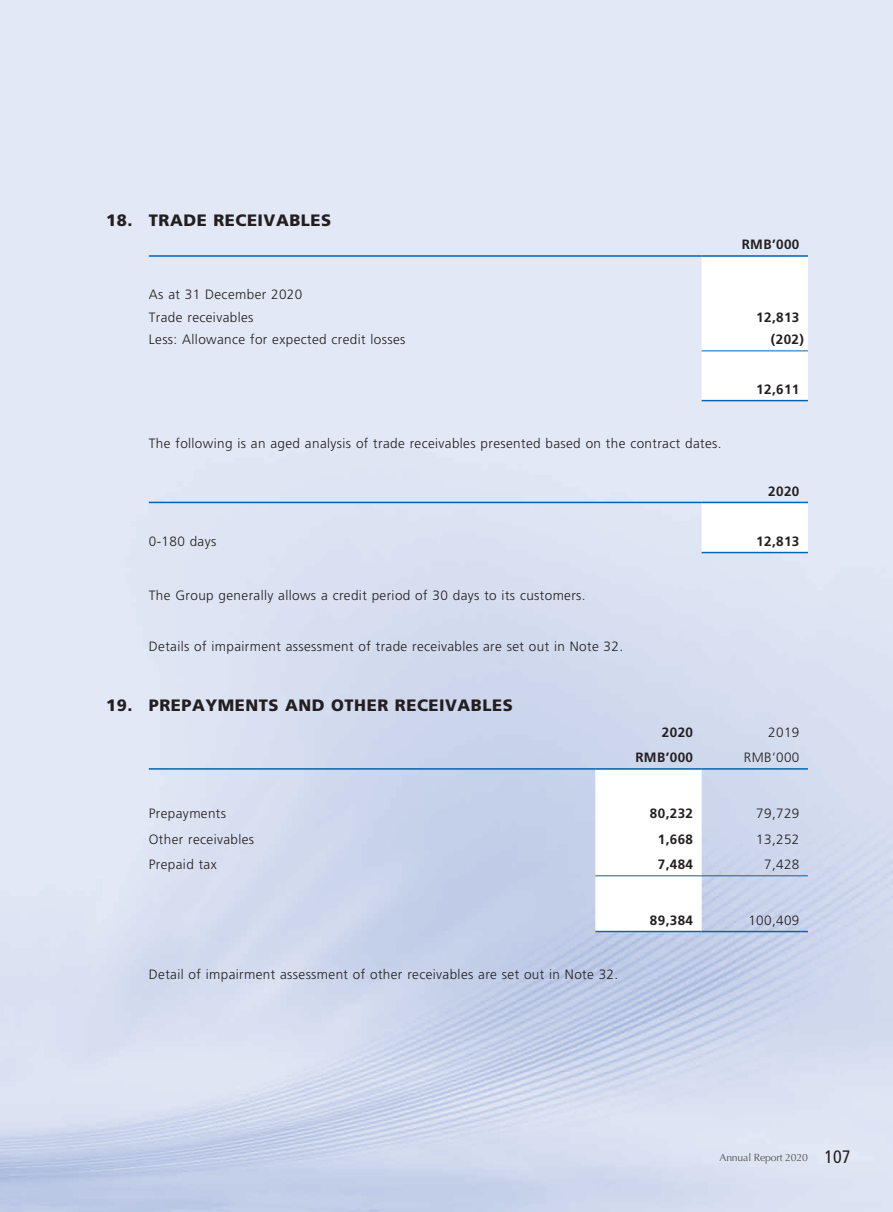
<style>
.page{position:relative;width:893px;height:1212px;background:#fff}
.page>*{position:absolute;margin:0;border:0;box-sizing:border-box;transform-origin:0 0}
._01_H1{font:900 16.5px "Frutiger LT Std";letter-spacing:.03em;color:#231f20}
._00_txt{font:300 13.5px "Frutiger LT Std";letter-spacing:.03em;color:#231f20}
._50_Table_txt{font:300 13.5px "Frutiger LT Std";letter-spacing:.03em;color:#231f20}
._50_Table_txt-2{font:700 13.5px "Frutiger LT Std";letter-spacing:.03em;color:#231f20}
.t1{font:10.5px "Optima LT Std";letter-spacing:-.02em;color:#57585a}
.s1{font-family:"Frutiger LT Std";font-stretch:condensed;font-size:18px;color:#231f20}
</style>
<div class="page">
<svg style="left:702px;top:351px;width:106px;height:49px"></svg>
<hr style="left:149px;top:255px;width:553px;height:2px;background:#0164b0">
<hr style="left:702px;top:255px;width:106px;height:2px;background:#0164b0">
<hr style="left:702px;top:350px;width:106px;height:1px;background:#0164b0">
<hr style="left:702px;top:400px;width:106px;height:1px;background:#0164b0">
<svg style="left:702px;top:503px;width:106px;height:49px"></svg>
<hr style="left:149px;top:502px;width:553px;height:1px;background:#0164b0">
<hr style="left:702px;top:502px;width:106px;height:1px;background:#0164b0">
<hr style="left:702px;top:552px;width:106px;height:1px;background:#0164b0">
<svg style="left:595px;top:770px;width:107px;height:161px"></svg>
<hr style="left:149px;top:768px;width:446px;height:2px;background:#0164b0">
<hr style="left:595px;top:768px;width:107px;height:2px;background:#0164b0">
<hr style="left:702px;top:768px;width:106px;height:2px;background:#0164b0">
<hr style="left:595px;top:875px;width:107px;height:1px;background:#0164b0">
<hr style="left:702px;top:875px;width:106px;height:1px;background:#0164b0">
<hr style="left:595px;top:931px;width:107px;height:1px;background:#0164b0">
<hr style="left:702px;top:931px;width:106px;height:1px;background:#0164b0">
<p class="_01_H1" style="left:106px;top:211px;width:226px">18. TRADE RECEIVABLES</p>
<p class="_50_Table_txt-2" style="left:742px;top:237px;width:59px">RMB’000</p>
<p class="_50_Table_txt" style="left:149px;top:287px;width:155px">As at 31 December 2020</p>
<p class="_50_Table_txt" style="left:149px;top:310px;width:106px">Trade receivables</p>
<p class="_50_Table_txt-2" style="left:756px;top:309px;width:45px">12,813</p>
<p class="_50_Table_txt" style="left:149px;top:332px;width:258px">Less: Allowance for expected credit losses</p>
<p class="_50_Table_txt-2" style="left:771px;top:332px;width:35px">(202)</p>
<p class="_50_Table_txt-2" style="left:756px;top:381px;width:45px">12,611</p>
<p class="_00_txt" style="left:149px;top:435px;width:574px">The following is an aged analysis of trade receivables presented based on the contract dates.</p>
<p class="_50_Table_txt-2" style="left:768px;top:483px;width:33px">2020</p>
<p class="_50_Table_txt" style="left:149px;top:534px;width:69px">0-180 days</p>
<p class="_50_Table_txt-2" style="left:756px;top:533px;width:45px">12,813</p>
<p class="_00_txt" style="left:149px;top:587px;width:438px">The Group generally allows a credit period of 30 days to its customers.</p>
<p class="_00_txt" style="left:149px;top:638px;width:476px">Details of impairment assessment of trade receivables are set out in Note 32.</p>
<p class="_01_H1" style="left:106px;top:695px;width:408px">19. PREPAYMENTS AND OTHER RECEIVABLES</p>
<p class="_50_Table_txt-2" style="left:662px;top:724px;width:33px">2020</p>
<p class="_50_Table_txt" style="left:768px;top:724px;width:33px">2019</p>
<p class="_50_Table_txt-2" style="left:635px;top:750px;width:59px">RMB’000</p>
<p class="_50_Table_txt" style="left:744px;top:750px;width:57px">RMB’000</p>
<p class="_50_Table_txt" style="left:149px;top:806px;width:79px">Prepayments</p>
<p class="_50_Table_txt-2" style="left:650px;top:806px;width:45px">80,232</p>
<p class="_50_Table_txt" style="left:756px;top:806px;width:45px">79,729</p>
<p class="_50_Table_txt" style="left:149px;top:831px;width:107px">Other receivables</p>
<p class="_50_Table_txt-2" style="left:658px;top:831px;width:37px">1,668</p>
<p class="_50_Table_txt" style="left:756px;top:831px;width:45px">13,252</p>
<p class="_50_Table_txt" style="left:149px;top:857px;width:69px">Prepaid tax</p>
<p class="_50_Table_txt-2" style="left:658px;top:857px;width:37px">7,484</p>
<p class="_50_Table_txt" style="left:764px;top:857px;width:37px">7,428</p>
<p class="_00_txt" style="left:149px;top:966px;width:471px">Detail of impairment assessment of other receivables are set out in Note 32.</p>
<p class="_50_Table_txt-2" style="left:650px;top:912px;width:45px">89,384</p>
<p class="_50_Table_txt" style="left:748px;top:912px;width:53px">100,409</p>
<p class="t1" style="left:719px;top:1151px;width:132px">Annual Report 2020 <span class="s1">107</span></p>
</div>
